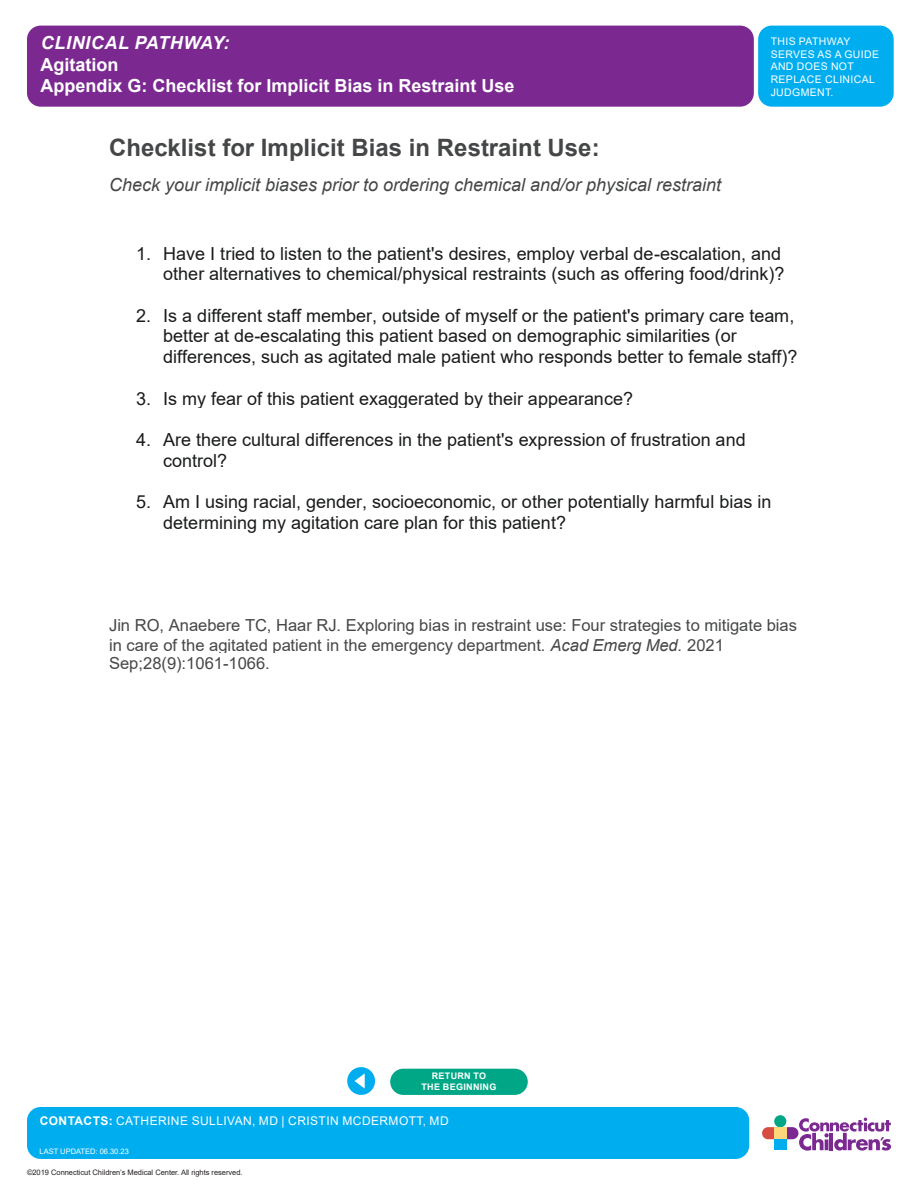
<style>
.page{position:relative;width:918px;height:1188px;background:#fff}
.page>*{position:absolute;margin:0;border:0;box-sizing:border-box;transform-origin:0 0}
.t1{font:700 24px "Arial";color:#454647}
.t2{font:18px/20.7px "Arial";color:#1a1b1c}
.t3{font:italic 18px "Arial";color:#454647}
.t4{font:700 18px/21px "Arial";color:#fff}
.t5{font:italic 700 18px "Arial";letter-spacing:.035em;color:#fff}
.t6{font:16.5px/19px "Arial";color:#464748}
.t7{font:12px "Arial";letter-spacing:.035em;color:#fff}
.t8{font:10.5px/12.6px "Arial";letter-spacing:.035em;color:#fff}
.t9{font:700 9px/10.5px "Arial";letter-spacing:.035em;color:#fff;text-align:center}
.t10{font:7.5px "Arial";letter-spacing:-.005em;color:#231f20}
.t11{font:7.5px "Arial";color:#fff}
.s1{font-style:italic}
.s2{font-weight:700}
</style>
<div class="page">
<div style="left:390px;top:1069px;width:138px;height:26px;background:#00a786;border-radius:13px"></div>
<div style="left:347px;top:1067px;width:28px;height:28px;background:#00aeef;border-radius:50%"></div>
<svg style="left:355px;top:1073px;width:10px;height:16px"></svg>
<svg style="left:762px;top:1115px;width:129px;height:36px"></svg>
<div style="left:774px;top:1127px;width:12px;height:12px;background:#fed77d"></div>
<div style="left:774px;top:1139px;width:12px;height:11px;background:#00aeef"></div>
<div style="left:27px;top:1107px;width:722px;height:52px;background:#00aeef;border-radius:14px"></div>
<div style="left:27px;top:26px;width:727px;height:81px;background:#7b2991;border-radius:14px"></div>
<div style="left:758px;top:26px;width:136px;height:81px;background:#00aeef;border-radius:14px"></div>
<p class="t5" style="left:41px;top:31px;width:190px">CLINICAL PATHWAY:</p>
<p class="t4" style="left:41px;top:54px;width:476px">Agitation<br>Appendix G: Checklist for Implicit Bias in Restraint Use</p>
<h1 class="t1" style="left:109px;top:130px;width:492px">Checklist for Implicit Bias in Restraint Use:</h1>
<p class="t3" style="left:109px;top:173px;width:614px">Check your implicit biases prior to ordering chemical and/or physical restraint</p>
<p class="t8" style="left:771px;top:35px;width:110px">THIS PATHWAY<br>SERVES AS A GUIDE<br>AND DOES NOT<br>REPLACE CLINICAL<br>JUDGMENT.</p>
<p class="t2" style="left:136px;top:243px;width:650px;text-align:right">1. Have I tried to listen to the patient's desires, employ verbal de-escalation, and other alternatives to chemical/physical restraints (such as offering food/drink)?</p>
<p class="t2" style="left:163px;top:305px;width:636px;text-indent:-27px">2. Is a different staff member, outside of myself or the patient's primary care team, better at de-escalating this patient based on demographic similarities (or differences, such as agitated male patient who responds better to female staff)?</p>
<p class="t2" style="left:136px;top:388px;width:499px">3. Is my fear of this patient exaggerated by their appearance?</p>
<p class="t2" style="left:163px;top:429px;width:584px;text-indent:-27px">4. Are there cultural differences in the patient's expression of frustration and control?</p>
<p class="t2" style="left:163px;top:491px;width:610px;text-indent:-27px">5. Am I using racial, gender, socioeconomic, or other potentially harmful bias in determining my agitation care plan for this patient?</p>
<p class="t6" style="left:109px;top:616px;width:689px">Jin RO, Anaebere TC, Haar RJ. Exploring bias in restraint use: Four strategies to mitigate bias in care of the agitated patient in the emergency department. <span class="s1">Acad Emerg Med.</span> 2021<br>Sep;28(9):1061-1066.</p>
<p class="t9" style="left:422px;top:1071px;width:76px">RETURN TO<br>THE BEGINNING</p>
<p class="t7" style="left:40px;top:1112px;width:410px"><span class="s2">CONTACTS:</span> CATHERINE SULLIVAN, MD | CRISTIN MCDERMOTT, MD</p>
<p class="t11" style="left:40px;top:1146px;width:91px">LAST UPDATED: 06.30.23</p>
<p class="t10" style="left:27px;top:1167px;width:217px">©2019 Connecticut Children’s Medical Center. All rights reserved.</p>
</div>
